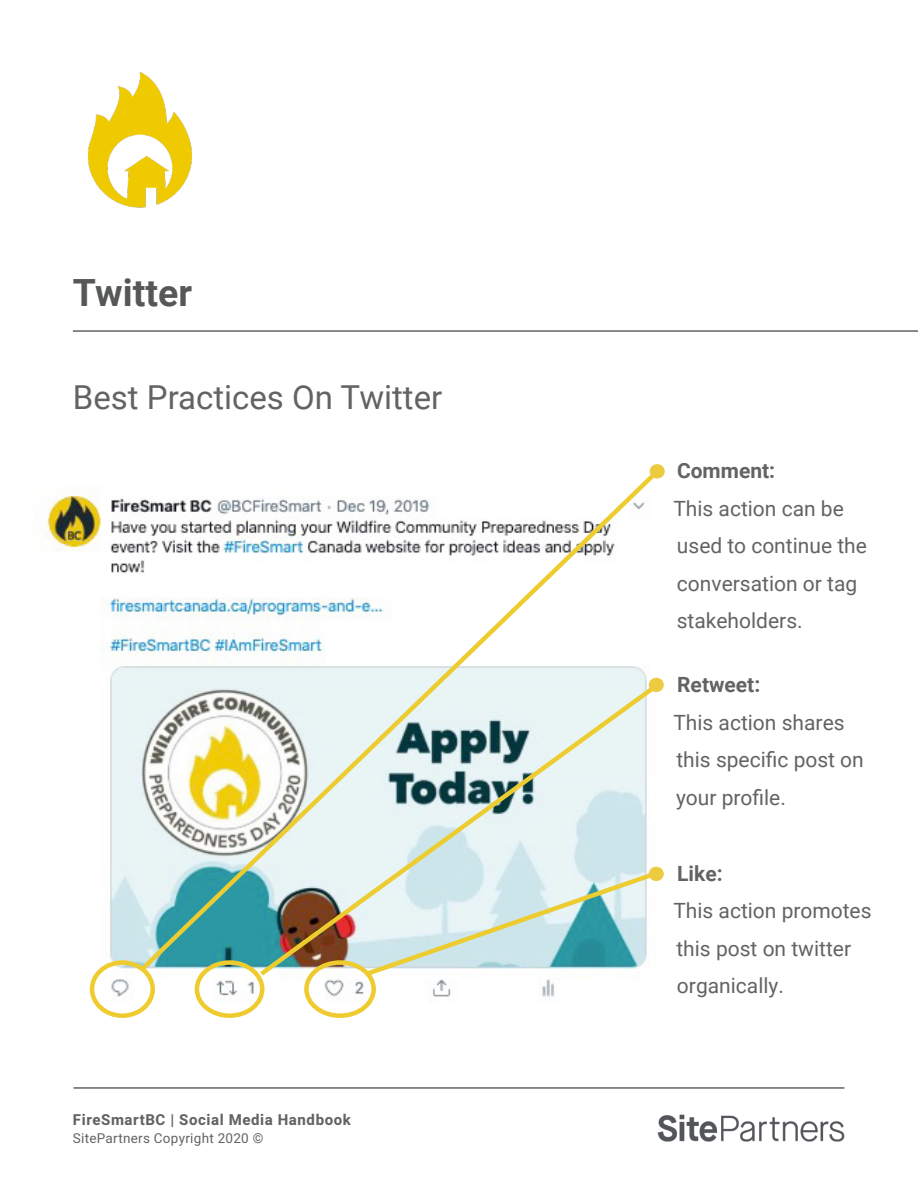
<style>
.page{position:relative;width:918px;height:1188px;background:#fff}
.page>*{position:absolute;margin:0;border:0;box-sizing:border-box;transform-origin:0 0}
.Body_Text{font:700 37.5px "Roboto";color:#565757}
.t1{font:33px "Roboto";color:#626362}
.t2{font:21px/37.5px "Roboto";color:#626362}
.t3{font:700 21px "Roboto";color:#626362}
.t4{font:700 15px "Heebo";letter-spacing:.04em;color:#626362}
.t5{font:13.5px "Heebo";letter-spacing:.02em;color:#626362}
</style>
<div class="page">
<hr style="left:74px;top:1087px;width:770px;height:2px;background:#626362">
<img style="left:88px;top:72px;width:104px;height:135px">
<img style="left:657px;top:1114px;width:187px;height:28px">
<hr style="left:73px;top:330px;width:845px;height:2px;background:#626362">
<img style="left:44px;top:485px;width:511px;height:523px">
<div style="left:195px;top:960px;width:69px;height:58px;border:4px solid #efcb2f;border-radius:50%"></div>
<div style="left:90px;top:960px;width:65px;height:58px;border:4px solid #efcb2f;border-radius:50%"></div>
<div style="left:304px;top:960px;width:72px;height:58px;border:4px solid #efcb2f;border-radius:50%"></div>
<svg style="left:135px;top:467px;width:527px;height:510px"></svg>
<svg style="left:362px;top:868px;width:297px;height:111px;background:#c9e1de"></svg>
<div style="left:649px;top:678px;width:15px;height:14px;background:#edcb41;border-radius:50%"></div>
<div style="left:650px;top:464px;width:15px;height:15px;background:#edcb41;border-radius:50%"></div>
<div style="left:649px;top:867px;width:15px;height:14px;background:#edcb41;border-radius:50%"></div>
<p class="Body_Text" style="left:73px;top:266px;width:121px">Twitter</p>
<p class="t1" style="left:73px;top:374px;width:371px">Best Practices On Twitter</p>
<p class="t4" style="left:73px;top:1110px;width:280px">FireSmartBC | Social Media Handbook</p>
<p class="t5" style="left:73px;top:1129px;width:192px">SitePartners Copyright 2020 ©</p>
<p class="t3" style="left:677px;top:456px;width:100px">Comment:</p>
<p class="t2" style="left:673px;top:489px;width:195px">This action can be used to continue the conversation or tag stakeholders.</p>
<p class="t3" style="left:677px;top:670px;width:85px">Retweet:</p>
<p class="t2" style="left:673px;top:703px;width:192px">This action shares this specific post on your profile.</p>
<p class="t3" style="left:677px;top:859px;width:47px">Like:</p>
<p class="t2" style="left:673px;top:891px;width:200px">This action promotes this post on twitter organically.</p>
</div>
